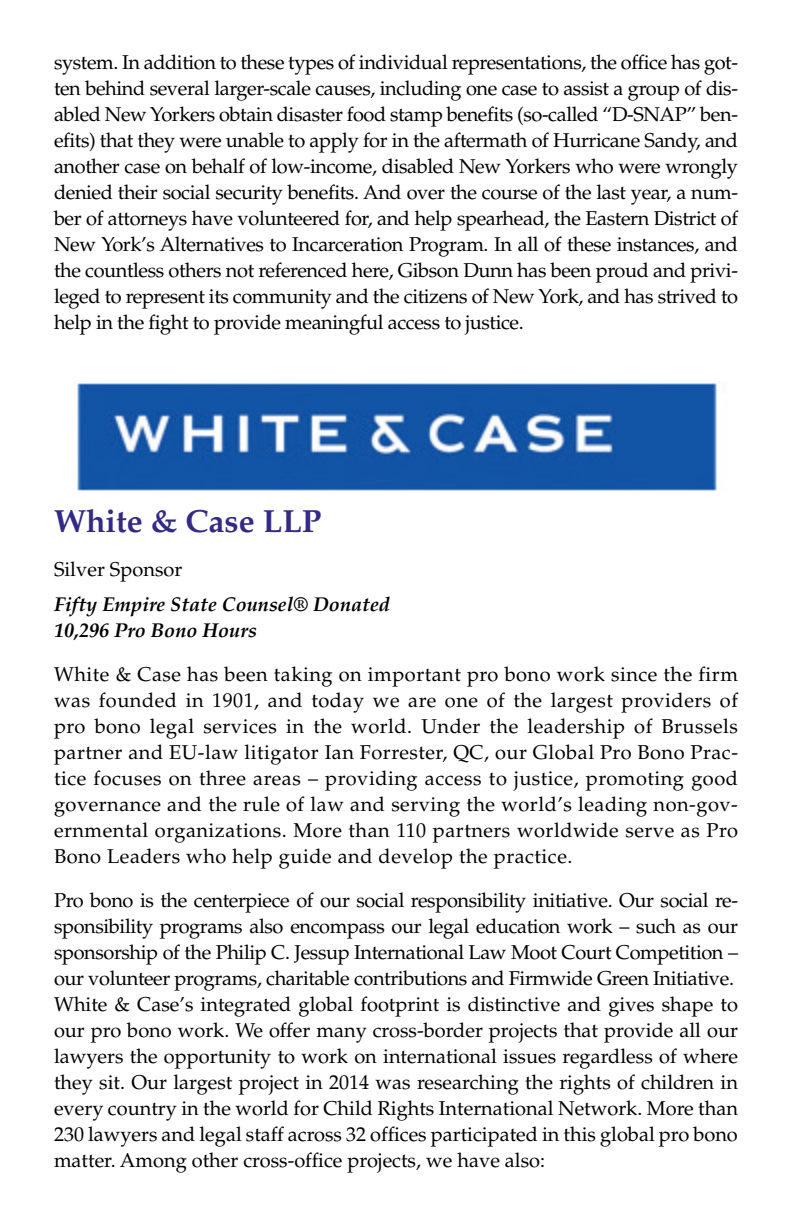
<style>
.page{position:relative;width:792px;height:1224px;background:#fff}
.page>*{position:absolute;margin:0;border:0;box-sizing:border-box;transform-origin:0 0}
.t1{font:700 32px "Palatino";color:#332a86}
.t2{font:20px/26px "Palatino";color:#000;text-align:justify}
.t3{font:italic 700 20px/26px "Palatino";color:#000}
</style>
<div class="page">
<img style="left:75px;top:382px;width:645px;height:109px">
<p class="t2" style="left:54px;top:50px;width:686px">system. In addition to these types of individual representations, the office has got&shy;ten behind several larger-scale causes, including one case to assist a group of dis&shy;abled New Yorkers obtain disaster food stamp benefits (so-called “D-SNAP” ben&shy;efits) that they were unable to apply for in the aftermath of Hurricane Sandy, and another case on behalf of low-income, disabled New Yorkers who were wrongly denied their social security benefits. And over the course of the last year, a num&shy;ber of attorneys have volunteered for, and help spearhead, the Eastern District of New York’s Alternatives to Incarceration Program. In all of these instances, and the countless others not referenced here, Gibson Dunn has been proud and privi&shy;leged to represent its community and the citizens of New York, and has strived to help in the fight to provide meaningful access to justice.</p>
<h1 class="t1" style="left:54px;top:502px;width:269px">White &amp; Case LLP</h1>
<p class="t2" style="left:54px;top:556px;width:130px">Silver Sponsor</p>
<p class="t3" style="left:54px;top:591px;width:338px">Fifty Empire State Counsel® Donated<br>10,296 Pro Bono Hours</p>
<p class="t2" style="left:54px;top:661px;width:686px">White &amp; Case has been taking on important pro bono work since the firm was founded in 1901, and today we are one of the largest providers of pro bono legal services in the world. Under the leadership of Brussels partner and EU-law litigator Ian Forrester, QC, our Global Pro Bono Prac&shy;tice focuses on three areas – providing access to justice, promoting good governance and the rule of law and serving the world’s leading non-gov&shy;ernmental organizations. More than 110 partners worldwide serve as Pro Bono Leaders who help guide and develop the practice.</p>
<p class="t2" style="left:54px;top:887px;width:686px;text-align:left">Pro bono is the centerpiece of our social responsibility initiative. Our social re&shy;sponsibility programs also encompass our legal education work – such as our sponsorship of the Philip C. Jessup International Law Moot Court Competition – our volunteer programs, charitable contributions and Firmwide Green Initiative.<br>White &amp; Case’s integrated global footprint is distinctive and gives shape to our pro bono work. We offer many cross-border projects that provide all our lawyers the opportunity to work on international issues regardless of where they sit. Our largest project in 2014 was researching the rights of children in every country in the world for Child Rights International Network. More than 230 lawyers and legal staff across 32 offices participated in this global pro bono matter. Among other cross-office projects, we have also:</p>
</div>
